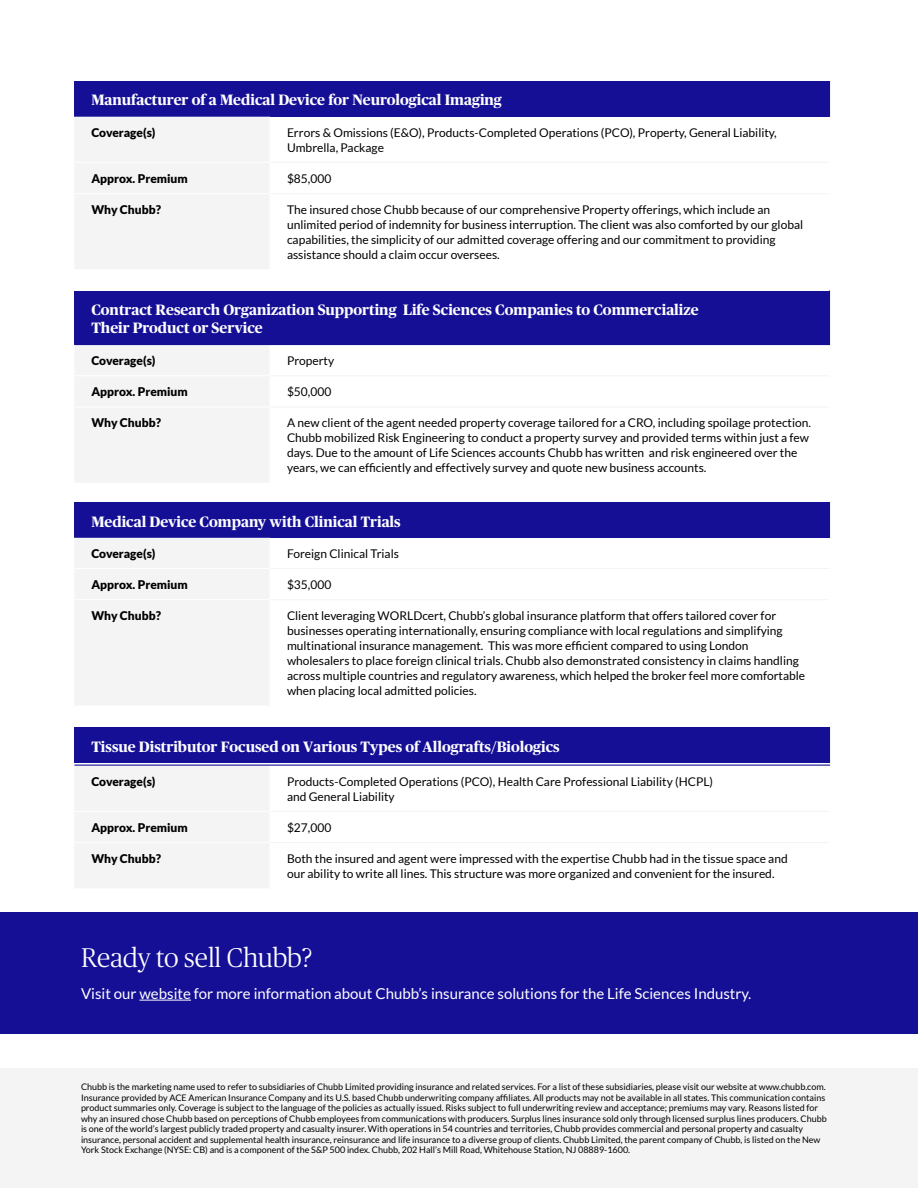
<style>
.page{position:relative;width:918px;height:1188px;background:#fff}
.page>*{position:absolute;margin:0;border:0;box-sizing:border-box;transform-origin:0 0}
.Footer_Head{font:300 27px "Chubb Publico";color:#fff}
.Chart_Head{font:700 15px/18px "Chubb Publico";color:#fff}
.Footer_body{font:15px "Lato";color:#fff}
.Chart_Body{font:12px/15px "Lato";color:#000}
.Chart_List{font:900 12px "Lato";color:#000}
.Disclaimer{font:9px/10.5px "Lato";color:#000}
</style>
<div class="page">
<div style="left:74px;top:81px;width:756px;height:35px;background:#150f96"></div>
<div style="left:75px;top:117px;width:194px;height:152px;background:#f4f4f4"></div>
<hr style="left:74px;top:162px;width:196px;height:1px;background:#fff">
<hr style="left:74px;top:193px;width:196px;height:1px;background:#fff">
<hr style="left:270px;top:193px;width:559px;height:1px;background:#f4f4f4">
<hr style="left:270px;top:162px;width:559px;height:1px;background:#f4f4f4">
<hr style="left:74px;top:116px;width:196px;height:1px;background:#150f96">
<hr style="left:270px;top:116px;width:560px;height:1px;background:#150f96">
<div style="left:74px;top:291px;width:756px;height:54px;background:#150f96"></div>
<div style="left:74px;top:345px;width:196px;height:137px;background:#f4f4f4"></div>
<hr style="left:74px;top:375px;width:196px;height:1px;background:#fff">
<hr style="left:74px;top:407px;width:196px;height:1px;background:#fff">
<hr style="left:270px;top:407px;width:559px;height:1px;background:#f4f4f4">
<hr style="left:270px;top:375px;width:559px;height:1px;background:#f4f4f4">
<div style="left:74px;top:502px;width:756px;height:35px;background:#150f96"></div>
<div style="left:75px;top:538px;width:194px;height:167px;background:#f4f4f4"></div>
<hr style="left:74px;top:568px;width:196px;height:1px;background:#fff">
<hr style="left:74px;top:599px;width:196px;height:1px;background:#fff">
<hr style="left:270px;top:599px;width:559px;height:1px;background:#f4f4f4">
<hr style="left:270px;top:568px;width:559px;height:1px;background:#f4f4f4">
<hr style="left:74px;top:537px;width:196px;height:1px;background:#150f96">
<hr style="left:270px;top:537px;width:560px;height:1px;background:#150f96">
<div style="left:74px;top:728px;width:756px;height:35px;background:#150f96"></div>
<div style="left:75px;top:766px;width:194px;height:122px;background:#f4f4f4"></div>
<hr style="left:74px;top:811px;width:196px;height:1px;background:#fff">
<hr style="left:74px;top:842px;width:196px;height:1px;background:#fff">
<hr style="left:270px;top:842px;width:559px;height:1px;background:#f4f4f4">
<hr style="left:270px;top:811px;width:559px;height:1px;background:#f4f4f4">
<hr style="left:74px;top:765px;width:196px;height:1px;background:#150f96">
<hr style="left:270px;top:765px;width:560px;height:1px;background:#150f96">
<div style="left:0;top:913px;width:918px;height:121px;background:#150f96"></div>
<hr style="left:139px;top:1000px;width:52px;height:1px;background:#fff">
<div style="left:0;top:1068px;width:918px;height:120px;background:#f4f4f4"></div>
<h1 class="Chart_Head" style="left:91px;top:90px;width:412px">Manufacturer of a Medical Device for Neurological Imaging</h1>
<h2 class="Chart_List" style="left:91px;top:125px;width:66px">Coverage(s)</h2>
<p class="Chart_Body" style="left:287px;top:125px;width:491px">Errors &amp; Omissions (E&amp;O), Products-Completed Operations (PCO), Property, General Liability,<br>Umbrella, Package</p>
<h2 class="Chart_List" style="left:91px;top:171px;width:98px">Approx. Premium</h2>
<p class="Chart_Body" style="left:287px;top:171px;width:46px">$85,000</p>
<h2 class="Chart_List" style="left:91px;top:203px;width:71px">Why Chubb?</h2>
<p class="Chart_Body" style="left:287px;top:202px;width:518px">The insured chose Chubb because of our comprehensive Property offerings, which include an unlimited period of indemnity for business interruption. The client was also comforted by our global capabilities, the simplicity of our admitted coverage offering and our commitment to providing assistance should a claim occur oversees.</p>
<h1 class="Chart_Head" style="left:91px;top:300px;width:609px">Contract Research Organization Supporting Life Sciences Companies to Commercialize<br>Their Product or Service</h1>
<h2 class="Chart_List" style="left:91px;top:354px;width:66px">Coverage(s)</h2>
<p class="Chart_Body" style="left:287px;top:353px;width:49px">Property</p>
<h2 class="Chart_List" style="left:91px;top:385px;width:98px">Approx. Premium</h2>
<p class="Chart_Body" style="left:287px;top:384px;width:46px">$50,000</p>
<h2 class="Chart_List" style="left:91px;top:416px;width:71px">Why Chubb?</h2>
<p class="Chart_Body" style="left:287px;top:416px;width:526px">A new client of the agent needed property coverage tailored for a CRO, including spoilage protection.<br>Chubb mobilized Risk Engineering to conduct a property survey and provided terms within just a few days. Due to the amount of Life Sciences accounts Chubb has written and risk engineered over the years, we can efficiently and effectively survey and quote new business accounts.</p>
<h1 class="Chart_Head" style="left:91px;top:511px;width:311px">Medical Device Company with Clinical Trials</h1>
<h2 class="Chart_List" style="left:91px;top:546px;width:66px">Coverage(s)</h2>
<p class="Chart_Body" style="left:287px;top:546px;width:113px">Foreign Clinical Trials</p>
<h2 class="Chart_List" style="left:91px;top:577px;width:98px">Approx. Premium</h2>
<p class="Chart_Body" style="left:287px;top:577px;width:46px">$35,000</p>
<h2 class="Chart_List" style="left:91px;top:609px;width:71px">Why Chubb?</h2>
<p class="Chart_Body" style="left:287px;top:608px;width:520px">Client leveraging WORLDcert, Chubb’s global insurance platform that offers tailored cover for businesses operating internationally, ensuring compliance with local regulations and simplifying multinational insurance management. This was more efficient compared to using London wholesalers to place foreign clinical trials. Chubb also demonstrated consistency in claims handling across multiple countries and regulatory awareness, which helped the broker feel more comfortable when placing local admitted policies.</p>
<h1 class="Chart_Head" style="left:91px;top:737px;width:470px">Tissue Distributor Focused on Various Types of Allografts/Biologics</h1>
<h2 class="Chart_List" style="left:91px;top:774px;width:66px">Coverage(s)</h2>
<p class="Chart_Body" style="left:287px;top:774px;width:428px">Products-Completed Operations (PCO), Health Care Professional Liability (HCPL) and General Liability</p>
<h2 class="Chart_List" style="left:91px;top:820px;width:98px">Approx. Premium</h2>
<p class="Chart_Body" style="left:287px;top:820px;width:46px">$27,000</p>
<h2 class="Chart_List" style="left:91px;top:852px;width:71px">Why Chubb?</h2>
<p class="Chart_Body" style="left:287px;top:851px;width:502px">Both the insured and agent were impressed with the expertise Chubb had in the tissue space and our ability to write all lines. This structure was more organized and convenient for the insured.</p>
<h1 class="Footer_Head" style="left:81px;top:939px;width:233px">Ready to sell Chubb?</h1>
<p class="Footer_body" style="left:81px;top:985px;width:672px">Visit our website for more information about Chubb’s insurance solutions for the Life Sciences Industry.</p>
<p class="Disclaimer" style="left:81px;top:1082px;width:747px">Chubb is the marketing name used to refer to subsidiaries of Chubb Limited providing insurance and related services. For a list of these subsidiaries, please visit our website at www.chubb.com.<br>Insurance provided by ACE American Insurance Company and its U.S. based Chubb underwriting company affiliates. All products may not be available in all states. This communication contains product summaries only. Coverage is subject to the language of the policies as actually issued. Risks subject to full underwriting review and acceptance; premiums may vary. Reasons listed for why an insured chose Chubb based on perceptions of Chubb employees from communications with producers. Surplus lines insurance sold only through licensed surplus lines producers. Chubb is one of the world’s largest publicly traded property and casualty insurer. With operations in 54 countries and territories, Chubb provides commercial and personal property and casualty insurance, personal accident and supplemental health insurance, reinsurance and life insurance to a diverse group of clients. Chubb Limited, the parent company of Chubb, is listed on the New York Stock Exchange (NYSE: CB) and is a component of the S&amp;P 500 index. Chubb, 202 Hall’s Mill Road, Whitehouse Station, NJ 08889-1600.</p>
</div>
